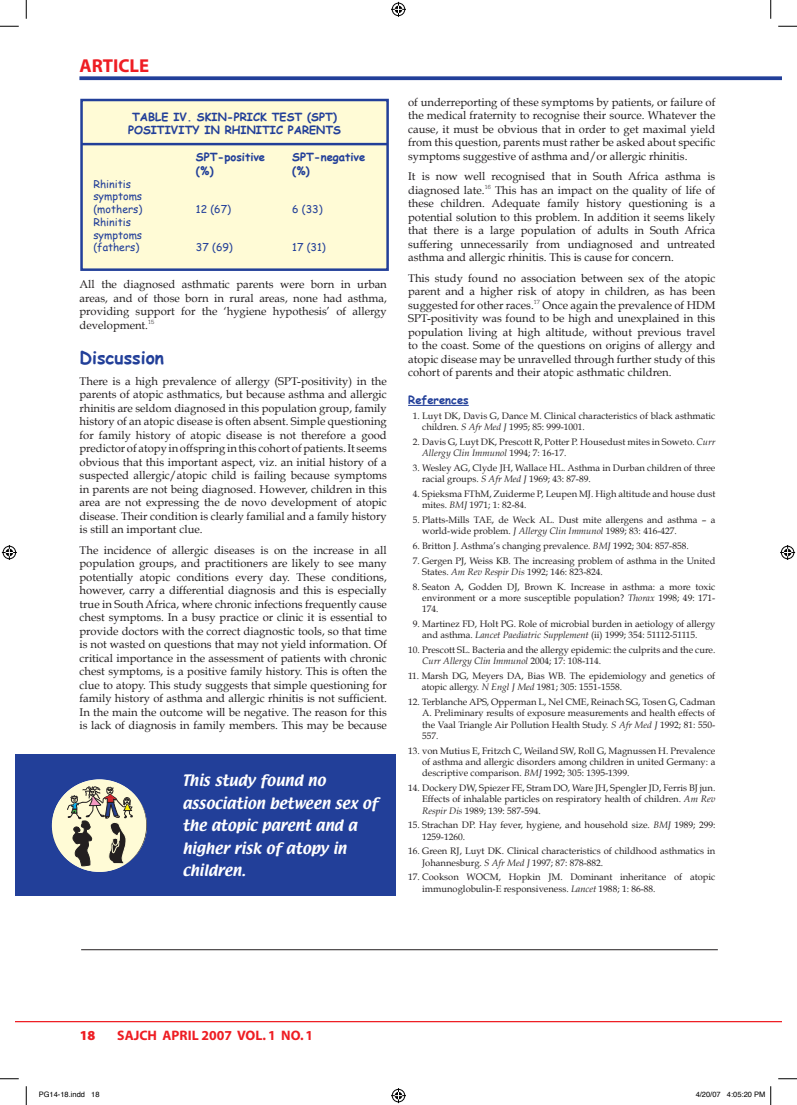
<style>
.page{position:relative;width:797px;height:1105px;background:#fff}
.page>*{position:absolute;margin:0;border:0;box-sizing:border-box;transform-origin:0 0}
.t1{font:700 18.75px "Myriad";color:#ee1d23}
.t2{font:700 17.5px "Comic Sans MS";color:#223f99}
.t3{font:13.75px/22.5px "Textile";color:#fff}
.t4{font:700 13.75px "Myriad";color:#ee1d23}
.t5{font:900 13.75px "Myriad Pro";color:#ee1d23}
.t6{font:11.25px/13.5px "Book Antiqua";color:#231f20;text-align:justify}
.t7{font:700 11.25px/13.5px "Comic Sans MS";color:#223f99}
.t8{font:10.62px/12.8px "Comic Sans MS";color:#223f99}
.t9{font:9.38px/11.2px "Book Antiqua";color:#231f20}
.t10{font:7.5px "Helvetica";color:#000}
.s1{font-style:italic}
</style>
<div class="page">
<hr style="left:16px;top:1021px;width:765px;height:1px;background:#ee1d23">
<svg style="left:79px;top:76px;width:702px;height:4px;background:#354fa2"></svg>
<hr style="left:408px;top:405px;width:61px;height:1px;background:#223f99">
<div style="left:82px;top:100px;width:305px;height:170px;background:#fffbd6"></div>
<div style="left:80px;top:99px;width:309px;height:172px;border:2px solid #223f99"></div>
<hr style="left:81px;top:143px;width:306px;height:2px;background:#223f99">
<hr style="left:81px;top:949px;width:636px;height:1px;background:#231f20">
<div style="left:16px;top:755px;width:380px;height:141px;background:#223f99"></div>
<svg style="left:52px;top:779px;width:95px;height:93px"></svg>
<svg style="left:0;top:25px;width:19px;height:2px"></svg>
<svg style="left:778px;top:25px;width:19px;height:2px"></svg>
<svg style="left:0;top:1078px;width:19px;height:1px"></svg>
<svg style="left:778px;top:1078px;width:19px;height:1px"></svg>
<svg style="left:25px;top:0;width:2px;height:19px"></svg>
<svg style="left:25px;top:1086px;width:2px;height:19px"></svg>
<svg style="left:770px;top:0;width:1px;height:19px"></svg>
<svg style="left:391px;top:2px;width:15px;height:15px"></svg>
<svg style="left:391px;top:1088px;width:15px;height:15px"></svg>
<svg style="left:2px;top:545px;width:15px;height:15px"></svg>
<svg style="left:780px;top:545px;width:15px;height:15px"></svg>
<svg style="left:770px;top:1086px;width:1px;height:19px"></svg>
<svg style="left:130px;top:1022px;width:29px;height:1px"></svg>
<h1 class="t1" style="left:79px;top:56px;width:71px">ARTICLE</h1>
<p class="t7" style="left:128px;top:110px;width:210px;text-indent:4px">Table IV. Skin-prick test (SPT) positi</p>
<p class="t7" style="left:171px;top:123px;width:164px">vity in rhinitic parents</p>
<p class="t7" style="left:196px;top:150px;width:71px">SPT-positive</p>
<p class="t7" style="left:292px;top:150px;width:75px">SPT-negative</p>
<p class="t7" style="left:196px;top:164px;width:19px">(%)</p>
<p class="t7" style="left:292px;top:164px;width:19px">(%)</p>
<p class="t8" style="left:93px;top:177px;width:50px">Rhinitis symptoms (mothers)</p>
<p class="t8" style="left:93px;top:215px;width:50px">Rhinitis symptoms (fathers)</p>
<p class="t8" style="left:196px;top:202px;width:37px">12 (67)</p>
<p class="t8" style="left:292px;top:202px;width:32px">6 (33)</p>
<p class="t8" style="left:196px;top:241px;width:38px">37 (69)</p>
<p class="t8" style="left:292px;top:241px;width:35px">17 (31)</p>
<p class="t6" style="left:80px;top:278px;width:309px">All the diagnosed asthmatic parents were born in urban areas, and of those born in rural areas, none had asthma, providing support for the ‘hygiene hypothesis’ of allergy development.<sup>15</sup></p>
<h2 class="t2" style="left:80px;top:345px;width:86px">Discussion</h2>
<p class="t6" style="left:80px;top:374px;width:309px">There is a high prevalence of allergy (SPT-positivity) in the parents of atopic asthmatics, but because asthma and allergic rhinitis are seldom diagnosed in this population group, family history of an atopic disease is often absent. Simple questioning for family history of atopic disease is not therefore a good predictor of atopy in offspring in this cohort of patients. It seems obvious that this important aspect, viz. an initial history of a suspected allergic/atopic child is failing because symptoms in parents are not being diagnosed. However, children in this area are not expressing the de novo development of atopic disease. Their condition is clearly familial and a family history is still an important clue.</p>
<p class="t6" style="left:80px;top:543px;width:309px">The incidence of allergic diseases is on the increase in all population groups, and practitioners are likely to see many potentially atopic conditions every day. These conditions, however, carry a differential diagnosis and this is especially true in South Africa, where chronic infections frequently cause chest symptoms. In a busy practice or clinic it is essential to provide doctors with the correct diagnostic tools, so that time is not wasted on questions that may not yield information. Of critical importance in the assessment of patients with chronic chest symptoms, is a positive family history. This is often the clue to atopy. This study suggests that simple questioning for family history of asthma and allergic rhinitis is not sufficient.<br>In the main the outcome will be negative. The reason for this is lack of diagnosis in family members. This may be because</p>
<p class="t3" style="left:182px;top:770px;width:197px">This study found no association between sex of the atopic parent and a higher risk of atopy in children.</p>
<p class="t6" style="left:408px;top:95px;width:309px">of underreporting of these symptoms by patients, or failure of the medical fraternity to recognise their source. Whatever the cause, it must be obvious that in order to get maximal yield from this question, parents must rather be asked about specific symptoms suggestive of asthma and/or allergic rhinitis.</p>
<p class="t6" style="left:408px;top:170px;width:309px">It is now well recognised that in South Africa asthma is diagnosed late.<sup>16</sup> This has an impact on the quality of life of these children. Adequate family history questioning is a potential solution to this problem. In addition it seems likely that there is a large population of adults in South Africa suffering unnecessarily from undiagnosed and untreated asthma and allergic rhinitis. This is cause for concern.</p>
<p class="t6" style="left:408px;top:271px;width:309px">This study found no association between sex of the atopic parent and a higher risk of atopy in children, as has been suggested for other races.<sup>17</sup> Once again the prevalence of HDM SPT-positivity was found to be high and unexplained in this population living at high altitude, without previous travel to the coast. Some of the questions on origins of allergy and atopic disease may be unravelled through further study of this cohort of parents and their atopic asthmatic children.</p>
<p class="t7" style="left:408px;top:393px;width:62px">References</p>
<p class="t9" style="left:422px;top:410px;width:295px;text-indent:-9px">1. Luyt DK, Davis G, Dance M. Clinical characteristics of black asthmatic children. <span class="s1">S Afr Med J</span> 1995; 85: 999-1001.</p>
<p class="t9" style="left:422px;top:436px;width:295px;text-indent:-9px">2. Davis G, Luyt DK, Prescott R, Potter P. Housedust mites in Soweto. <span class="s1">Curr<br>Allergy Clin Immunol</span> 1994; 7: 16-17.</p>
<p class="t9" style="left:422px;top:462px;width:295px;text-indent:-9px">3. Wesley AG, Clyde JH, Wallace HL. Asthma in Durban children of three racial groups. <span class="s1">S Afr Med J</span> 1969; 43: 87-89.</p>
<p class="t9" style="left:422px;top:488px;width:295px;text-indent:-9px">4. Spieksma FThM, Zuiderme P, Leupen MJ. High altitude and house dust mites. <span class="s1">BMJ</span> 1971; 1: 82-84.</p>
<p class="t9" style="left:422px;top:514px;width:295px;text-indent:-9px">5. Platts-Mills TAE, de Weck AL. Dust mite allergens and asthma – a world-wide problem. <span class="s1">J Allergy Clin Immunol</span> 1989; 83: 416-427.</p>
<p class="t9" style="left:413px;top:540px;width:277px">6. Britton J. Asthma’s changing prevalence. <span class="s1">BMJ</span> 1992; 304: 857-858.</p>
<p class="t9" style="left:422px;top:555px;width:295px;text-indent:-9px">7. Gergen PJ, Weiss KB. The increasing problem of asthma in the United<br>States. <span class="s1">Am Rev Respir Dis</span> 1992; 146: 823-824.</p>
<p class="t9" style="left:422px;top:581px;width:295px;text-align:justify;text-indent:-9px">8. Seaton A, Godden DJ, Brown K. Increase in asthma: a more toxic environment or a more susceptible population? <span class="s1">Thorax</span> 1998; 49: 171- 174.</p>
<p class="t9" style="left:422px;top:618px;width:295px;text-indent:-9px">9. Martinez FD, Holt PG. Role of microbial burden in aetiology of allergy and asthma. <span class="s1">Lancet Paediatric Supplement</span> (ii) 1999; 354: 51112-51115.</p>
<p class="t9" style="left:422px;top:644px;width:295px;text-indent:-14px">10. Prescott SL. Bacteria and the allergy epidemic: the culprits and the cure.<br><span class="s1">Curr Allergy Clin Immunol</span> 2004; 17: 108-114.</p>
<p class="t9" style="left:421px;top:670px;width:295px;text-indent:-14px">11. Marsh DG, Meyers DA, Bias WB. The epidemiology and genetics of atopic allergy. <span class="s1">N Engl J Med</span> 1981; 305: 1551-1558.</p>
<p class="t9" style="left:422px;top:696px;width:295px;text-align:justify;text-indent:-14px">12. Terblanche APS, Opperman L, Nel CME, Reinach SG, Tosen G, Cadman A. Preliminary results of exposure measurements and health effects of the Vaal Triangle Air Pollution Health Study. <span class="s1">S Afr Med J</span> 1992; 81: 550- 557.</p>
<p class="t9" style="left:422px;top:745px;width:295px;text-align:justify;text-indent:-14px">13. von Mutius E, Fritzch C, Weiland SW, Roll G, Magnussen H. Prevalence of asthma and allergic disorders among children in united Germany: a descriptive comparison. <span class="s1">BMJ</span> 1992; 305: 1395-1399.</p>
<p class="t9" style="left:422px;top:782px;width:295px;text-align:justify;text-indent:-14px">14. Dockery DW, Spiezer FE, Stram DO, Ware JH, Spengler JD, Ferris BJ jun.<br>Effects of inhalable particles on respiratory health of children. <span class="s1">Am Rev Respir Dis</span> 1989; 139: 587-594.</p>
<p class="t9" style="left:422px;top:819px;width:295px;text-indent:-14px">15. Strachan DP. Hay fever, hygiene, and household size. <span class="s1">BMJ</span> 1989; 299:<br>1259-1260.</p>
<p class="t9" style="left:422px;top:846px;width:295px;text-indent:-14px">16. Green RJ, Luyt DK. Clinical characteristics of childhood asthmatics in<br>Johannesburg. <span class="s1">S Afr Med J</span> 1997; 87: 878-882.</p>
<p class="t9" style="left:422px;top:872px;width:295px;text-indent:-14px">17. Cookson WOCM, Hopkin JM. Dominant inheritance of atopic immunoglobulin-E responsiveness. <span class="s1">Lancet</span> 1988; 1: 86-88.</p>
<p class="t5" style="left:80px;top:1026px;width:17px">18</p>
<p class="t4" style="left:117px;top:1028px;width:197px">SAJCH APRIL 2007 VOL. 1 NO. 1</p>
<p class="t10" style="left:39px;top:1090px;width:62px">PG14-18.indd 18</p>
<p class="t10" style="left:695px;top:1090px;width:71px">4/20/07 4:05:20 PM</p>
</div>
